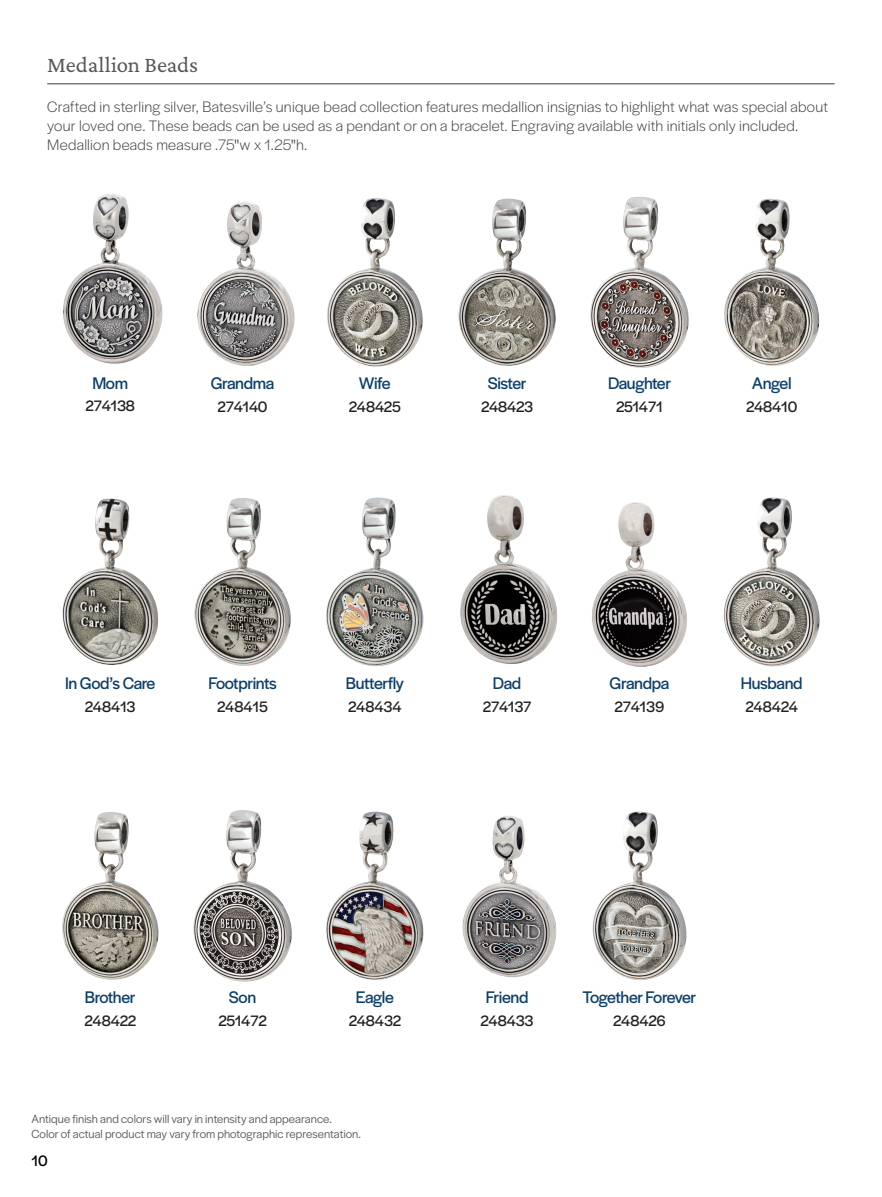
<style>
.page{position:relative;width:882px;height:1197px;background:#fff}
.page>*{position:absolute;margin:0;border:0;box-sizing:border-box;transform-origin:0 0}
.t1{font:22.75px "Crimson Pro";color:#545759}
.Product_Name{font:17.5px "Halyard Display";letter-spacing:-.02em;color:#0c3f6a}
.Fruity_Caption_2_no_rule{font:300 15.75px/18.9px "Halyard Display";letter-spacing:.015em;color:#3e3e3f}
.Jewelry_info_JDE{font:15.75px "Halyard Display";letter-spacing:-.015em;color:#231f20}
.Product_Name-2{font:15.75px "Halyard Display";letter-spacing:-.01em;color:#231f20}
.t2{font:15.75px "Halyard Display";color:#000}
.t3{font:12.25px/14.7px "Halyard Display";letter-spacing:.005em;color:#57585a}
.s1{font-weight:400}
</style>
<div class="page">
<img style="left:194px;top:498px;width:97px;height:168px">
<img style="left:326px;top:498px;width:98px;height:169px">
<img style="left:62px;top:499px;width:97px;height:166px">
<img style="left:724px;top:199px;width:96px;height:167px">
<img style="left:327px;top:198px;width:96px;height:169px">
<img style="left:724px;top:497px;width:96px;height:170px">
<img style="left:592px;top:812px;width:95px;height:169px">
<img style="left:326px;top:812px;width:98px;height:168px">
<img style="left:460px;top:495px;width:98px;height:169px">
<img style="left:62px;top:812px;width:97px;height:168px">
<img style="left:590px;top:197px;width:99px;height:171px">
<img style="left:458px;top:198px;width:98px;height:168px">
<img style="left:462px;top:816px;width:95px;height:161px">
<img style="left:592px;top:502px;width:95px;height:165px">
<img style="left:197px;top:202px;width:98px;height:164px">
<img style="left:63px;top:193px;width:100px;height:171px">
<hr style="left:47px;top:83px;width:788px;height:1px;background:#3e3e3f">
<img style="left:193px;top:810px;width:99px;height:172px">
<p class="t1" style="left:47px;top:50px;width:152px">Medallion Beads</p>
<p class="Fruity_Caption_2_no_rule" style="left:47px;top:96px;width:782px">Crafted in sterling silver, Batesville’s unique bead collection features medallion insignias to highlight what was special about your loved one. These beads can be used as a pendant or on a bracelet. Engraving available with initials only included.<br>Medallion beads measure .75<span class="s1">"</span>w x 1.25<span class="s1">"</span>h.</p>
<p class="Product_Name" style="left:92px;top:371px;width:37px">Mom</p>
<p class="Product_Name-2" style="left:85px;top:394px;width:51px">274138</p>
<p class="Product_Name" style="left:211px;top:371px;width:65px">Grandma</p>
<p class="Jewelry_info_JDE" style="left:218px;top:396px;width:52px">274140</p>
<p class="Product_Name" style="left:359px;top:371px;width:33px">Wife</p>
<p class="Jewelry_info_JDE" style="left:349px;top:396px;width:54px">248425</p>
<p class="Product_Name" style="left:488px;top:371px;width:40px">Sister</p>
<p class="Jewelry_info_JDE" style="left:481px;top:396px;width:54px">248423</p>
<p class="Product_Name" style="left:608px;top:371px;width:64px">Daughter</p>
<p class="Jewelry_info_JDE" style="left:616px;top:396px;width:48px">251471</p>
<p class="Product_Name" style="left:752px;top:371px;width:41px">Angel</p>
<p class="Jewelry_info_JDE" style="left:746px;top:396px;width:53px">248410</p>
<p class="Product_Name" style="left:65px;top:671px;width:92px">In God’s Care</p>
<p class="Jewelry_info_JDE" style="left:85px;top:696px;width:52px">248413</p>
<p class="Product_Name" style="left:208px;top:671px;width:70px">Footprints</p>
<p class="Jewelry_info_JDE" style="left:217px;top:696px;width:52px">248415</p>
<p class="Product_Name" style="left:346px;top:671px;width:60px">Butterfly</p>
<p class="Jewelry_info_JDE" style="left:348px;top:696px;width:55px">248434</p>
<p class="Product_Name" style="left:493px;top:671px;width:30px">Dad</p>
<p class="Jewelry_info_JDE" style="left:483px;top:696px;width:50px">274137</p>
<p class="Product_Name" style="left:610px;top:671px;width:61px">Grandpa</p>
<p class="Jewelry_info_JDE" style="left:615px;top:696px;width:51px">274139</p>
<p class="Product_Name" style="left:741px;top:671px;width:63px">Husband</p>
<p class="Jewelry_info_JDE" style="left:746px;top:696px;width:54px">248424</p>
<p class="Product_Name" style="left:85px;top:985px;width:52px">Brother</p>
<p class="Jewelry_info_JDE" style="left:84px;top:1010px;width:53px">248422</p>
<p class="Product_Name" style="left:229px;top:985px;width:29px">Son</p>
<p class="Jewelry_info_JDE" style="left:218px;top:1010px;width:50px">251472</p>
<p class="Product_Name" style="left:356px;top:985px;width:40px">Eagle</p>
<p class="Jewelry_info_JDE" style="left:349px;top:1010px;width:54px">248432</p>
<p class="Product_Name" style="left:486px;top:985px;width:44px">Friend</p>
<p class="Jewelry_info_JDE" style="left:481px;top:1010px;width:55px">248433</p>
<p class="Product_Name" style="left:583px;top:985px;width:115px">Together Forever</p>
<p class="Jewelry_info_JDE" style="left:613px;top:1010px;width:54px">248426</p>
<p class="t3" style="left:32px;top:1111px;width:331px">Antique finish and colors will vary in intensity and appearance.<br>Color of actual product may vary from photographic representation.</p>
<p class="t2" style="left:32px;top:1149px;width:18px">10</p>
</div>
